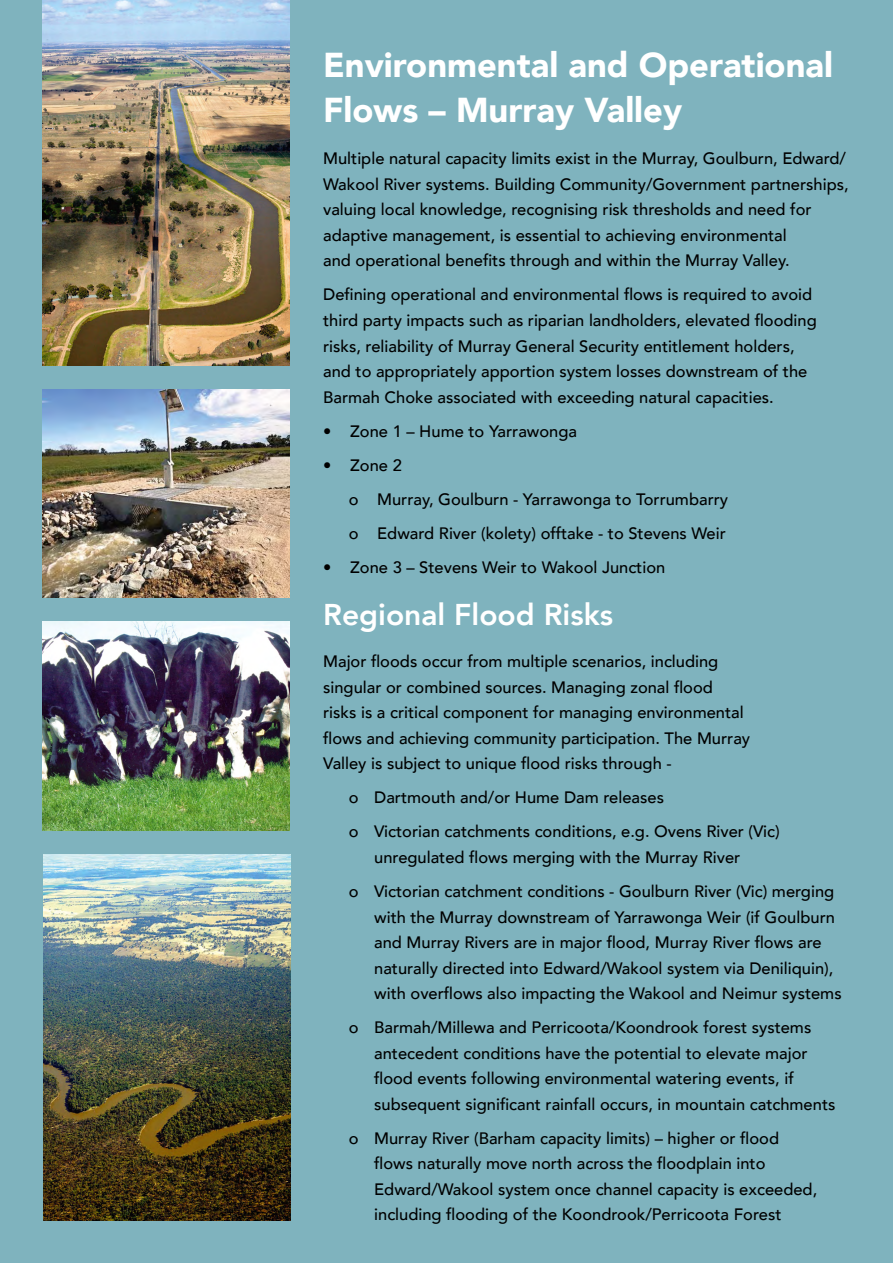
<style>
.page{position:relative;width:893px;height:1263px;background:#7fb3be}
.page>*{position:absolute;margin:0;border:0;box-sizing:border-box;transform-origin:0 0}
.t1{font:900 34.5px/45px "Avenir";color:#fff}
.t2{font:800 30px "Avenir";color:#fff}
.t3{font:500 16.5px/25.5px "Avenir";color:#000}
</style>
<div class="page">
<img style="left:43px;top:0;width:246px;height:365px">
<img style="left:44px;top:854px;width:247px;height:366px">
<img style="left:43px;top:389px;width:246px;height:209px">
<img style="left:43px;top:622px;width:246px;height:208px">
<h1 class="t1" style="left:323px;top:41px;width:511px">Environmental and Operational<br>Flows – Murray Valley</h1>
<p class="t3" style="left:323px;top:145px;width:527px">Multiple natural capacity limits exist in the Murray, Goulburn, Edward/ Wakool River systems. Building Community/Government partnerships, valuing local knowledge, recognising risk thresholds and need for adaptive management, is essential to achieving environmental<br>and operational benefits through and within the Murray Valley.</p>
<p class="t3" style="left:323px;top:281px;width:495px">Defining operational and environmental flows is required to avoid third party impacts such as riparian landholders, elevated flooding risks, reliability of Murray General Security entitlement holders, and to appropriately apportion system losses downstream of the Barmah Choke associated with exceeding natural capacities.</p>
<p class="t3" style="left:323px;top:417px;width:255px">• Zone 1 – Hume to Yarrawonga</p>
<p class="t3" style="left:349px;top:447px;width:381px;line-height:34px;text-indent:-26px">• Zone 2<br>o Murray, Goulburn - Yarrawonga to Torrumbarry o Edward River (kolety) offtake - to Stevens Weir</p>
<p class="t3" style="left:323px;top:553px;width:344px">• Zone 3 – Stevens Weir to Wakool Junction</p>
<h2 class="t2" style="left:323px;top:591px;width:291px">Regional Flood Risks</h2>
<p class="t3" style="left:323px;top:648px;width:428px">Major floods occur from multiple scenarios, including singular or combined sources. Managing zonal flood risks is a critical component for managing environmental flows and achieving community participation. The Murray Valley is subject to unique flood risks through -</p>
<p class="t3" style="left:349px;top:780px;width:433px;line-height:34px">o Dartmouth and/or Hume Dam releases<br>o Victorian catchments conditions, e.g. Ovens River (Vic)</p>
<p class="t3" style="left:349px;top:839px;width:487px;line-height:34px;text-indent:26px">unregulated flows merging with the Murray River<br>o Victorian catchment conditions - Goulburn River (Vic) merging</p>
<p class="t3" style="left:374px;top:903px;width:469px">with the Murray downstream of Yarrawonga Weir (if Goulburn and Murray Rivers are in major flood, Murray River flows are naturally directed into Edward/Wakool system via Deniliquin), with overflows also impacting the Wakool and Neimur systems</p>
<p class="t3" style="left:374px;top:1014px;width:463px;text-indent:-26px">o Barmah/Millewa and Perricoota/Koondrook forest systems antecedent conditions have the potential to elevate major flood events following environmental watering events, if subsequent significant rainfall occurs, in mountain catchments</p>
<p class="t3" style="left:374px;top:1124px;width:445px;text-indent:-26px">o Murray River (Barham capacity limits) – higher or flood flows naturally move north across the floodplain into Edward/Wakool system once channel capacity is exceeded, including flooding of the Koondrook/Perricoota Forest</p>
</div>
